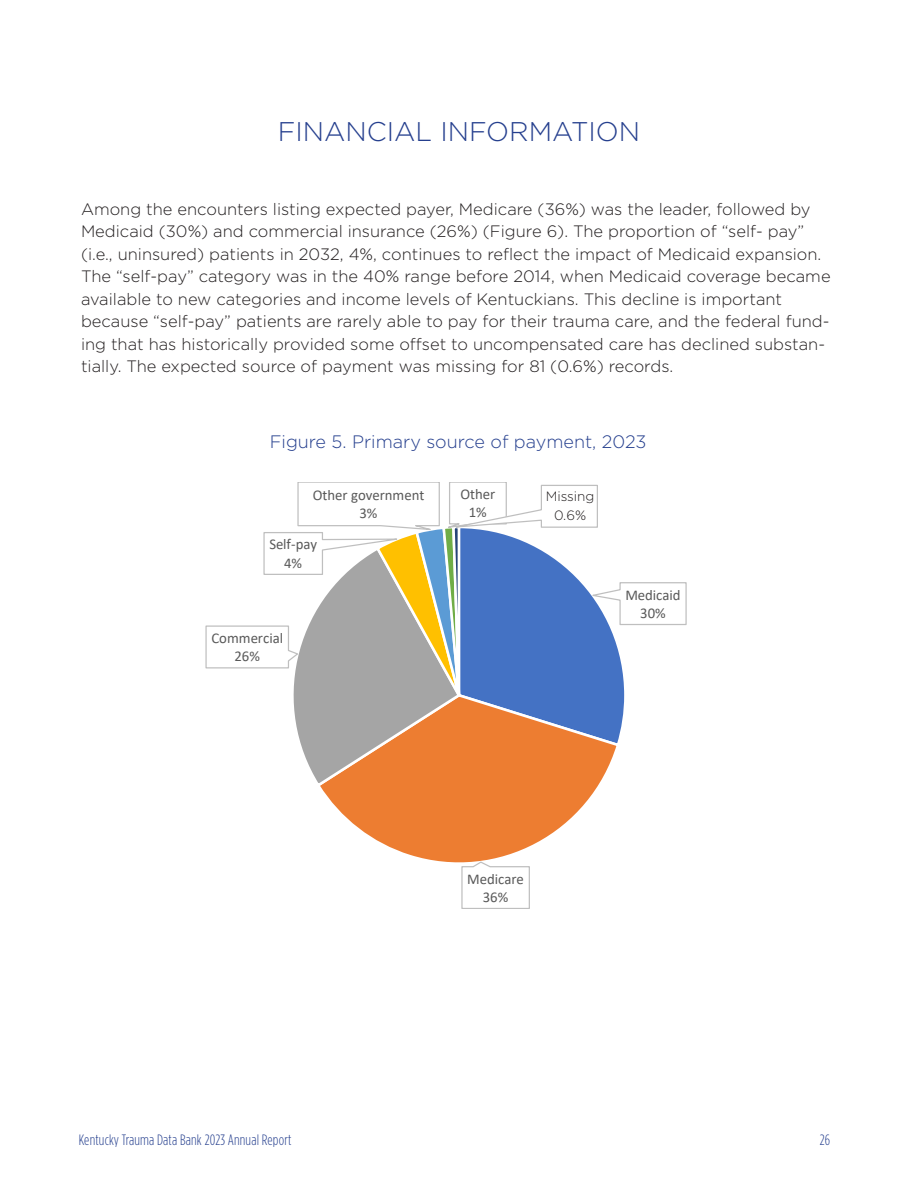
<style>
.page{position:relative;width:918px;height:1188px;background:#fff}
.page>*{position:absolute;margin:0;border:0;box-sizing:border-box;transform-origin:0 0}
.Project_title{font:300 27px "Gotham";color:#253f8e}
.Subhead{font:300 18px "Gotham";color:#253f8e}
.t1{font:300 16.5px/22.5px "Gotham";color:#231f20}
.t2{font:300 15px "Gotham Condensed";letter-spacing:.01em;color:#253f8e}
.t3{font:14.85px/18.3px "Calibri";color:#595959;text-align:center}
.bulleted_text{font:300 13.5px "Gotham";letter-spacing:-.005em;color:#231f20}
</style>
<div class="page">
<svg style="left:408px;top:854px;width:102px;height:9px"></svg>
<svg style="left:461px;top:861px;width:69px;height:47px"></svg>
<svg style="left:205px;top:482px;width:482px;height:372px"></svg>
<div style="left:546px;top:491px;width:48px;height:32px;background:#fff"></div>
<p class="Project_title" style="left:278px;top:116px;width:364px">FINANCIAL INFORMATION</p>
<p class="t1" style="left:81px;top:198px;width:751px">Among the encounters listing expected payer, Medicare (36%) was the leader, followed by Medicaid (30%) and commercial insurance (26%) (Figure 6). The proportion of “self- pay” (i.e., uninsured) patients in 2032, 4%, continues to reflect the impact of Medicaid expansion.<br>The “self-pay” category was in the 40% range before 2014, when Medicaid coverage became available to new categories and income levels of Kentuckians. This decline is important because “self-pay” patients are rarely able to pay for their trauma care, and the federal fund&shy;ing that has historically provided some offset to uncompensated care has declined substan&shy;tially. The expected source of payment was missing for 81 (0.6%) records.</p>
<p class="Subhead" style="left:270px;top:432px;width:378px">Figure 5. Primary source of payment, 2023</p>
<p class="t3" style="left:313px;top:485px;width:113px">Other government<br>3%</p>
<p class="t3" style="left:460px;top:484px;width:36px">Other<br>1%</p>
<p class="t3" style="left:547px;top:488px;width:47px">Missing<br>0%</p>
<p class="bulleted_text" style="left:546px;top:488px;width:50px">Missing</p>
<p class="bulleted_text" style="left:554px;top:508px;width:34px">0.6%</p>
<p class="t3" style="left:269px;top:535px;width:49px">Self-pay<br>4%</p>
<p class="t3" style="left:211px;top:628px;width:73px">Commercial<br>26%</p>
<p class="t3" style="left:467px;top:869px;width:58px">Medicare<br>36%</p>
<p class="t3" style="left:625px;top:585px;width:57px">Medicaid<br>30%</p>
<p class="t2" style="left:79px;top:1131px;width:214px">Kentucky Trauma Data Bank 2023 Annual Report</p>
<p class="t2" style="left:820px;top:1131px;width:12px">26</p>
</div>
